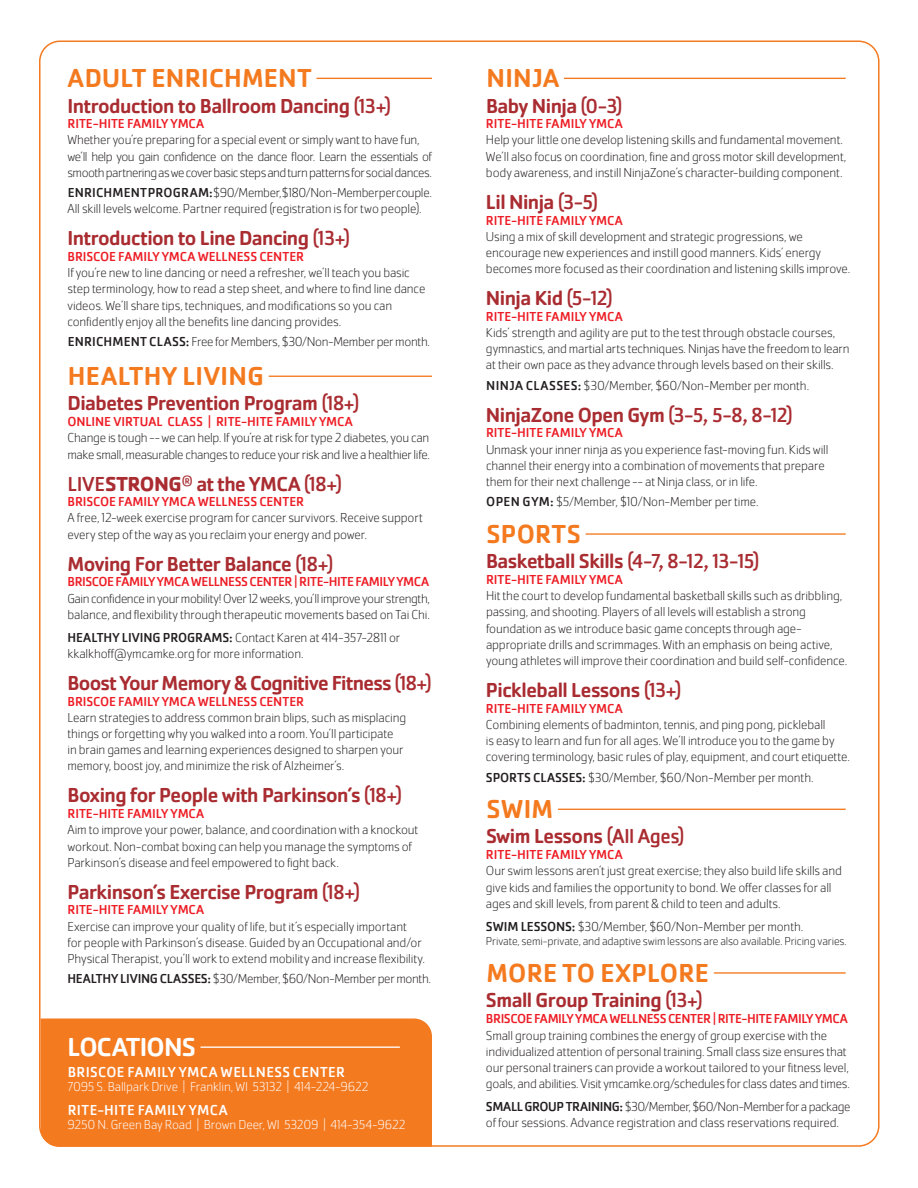
<style>
.page{position:relative;width:918px;height:1188px;background:#fff}
.page>*{position:absolute;margin:0;border:0;box-sizing:border-box;transform-origin:0 0}
.t1{font:500 27px "Cachet Pro";letter-spacing:.01em;color:#f47a20}
.t2{font:500 27px "Cachet Pro";letter-spacing:-.025em;color:#fff}
.t3{font:500 21px "Cachet Pro";letter-spacing:-.025em;color:#a92c31}
.t4{font:21px "Cachet Pro";letter-spacing:-.015em;color:#a92c31}
.t5{font:15px "Cachet Pro";letter-spacing:.02em;color:#fff}
.t6{font:200 13.5px/16.2px "Cachet Pro";letter-spacing:-.01em;color:#231f20}
.t7{font:13.5px "Cachet Pro";letter-spacing:-.01em;color:#ed1c24}
.t8{font:200 13.5px/16.2px "Cachet Pro";letter-spacing:-.035em;color:#231f20}
.t9{font:13.5px "Cachet Pro";letter-spacing:-.035em;color:#ed1c24}
.t10{font:200 13.5px "Cachet Pro";letter-spacing:-.01em;color:#fff}
.t11{font:200 12px "Cachet Pro";letter-spacing:-.01em;color:#231f20}
.s1{font-weight:400}
.s2{font-weight:400;color:#ed1c24}
.s3{font-weight:700}
.s4{font-weight:500}
</style>
<div class="page">
<hr style="left:317px;top:78px;width:115px;height:1px;background:#f47a20">
<hr style="left:269px;top:376px;width:163px;height:1px;background:#f47a20">
<hr style="left:564px;top:78px;width:282px;height:1px;background:#f47a20">
<hr style="left:586px;top:533px;width:260px;height:2px;background:#f47a20">
<hr style="left:558px;top:809px;width:288px;height:1px;background:#f47a20">
<hr style="left:714px;top:972px;width:132px;height:2px;background:#f47a20">
<div style="left:40px;top:1018px;width:392px;height:129px;background:#f47a20"></div>
<hr style="left:201px;top:1046px;width:199px;height:2px;background:#fff">
<p class="t1" style="left:68px;top:63px;width:245px">ADULT ENRICHMENT</p>
<p class="t3" style="left:68px;top:93px;width:325px">Introduction to Ballroom Dancing <span class="s1">(13+)</span></p>
<p class="t7" style="left:68px;top:116px;width:138px">RITE-HITE FAMILY YMCA</p>
<p class="t6" style="left:68px;top:132px;width:354px">Whether you’re preparing for a special event or simply want to have fun,</p>
<p class="t8" style="left:68px;top:148px;width:366px">we’ll help you gain confidence on the dance floor. Learn the essentials of smooth partnering as we cover basic steps and turn patterns for social dances.</p>
<p class="t6" style="left:68px;top:185px;width:366px"><span class="s1">ENRICHMENT PROGRAM:</span>$90/Member, $180/Non-Member per couple.<br>All skill levels welcome. Partner required (registration is for two people).</p>
<p class="t3" style="left:68px;top:226px;width:284px">Introduction to Line Dancing <span class="s1">(13+)</span></p>
<p class="t7" style="left:68px;top:249px;width:238px">BRISCOE FAMILY YMCA WELLNESS CENTER</p>
<p class="t6" style="left:68px;top:265px;width:359px">If you’re new to line dancing or need a refresher, we’ll teach you basic step terminology, how to read a step sheet, and where to find line dance videos. We’ll share tips, techniques, and modifications so you can confidently enjoy all the benefits line dancing provides.</p>
<p class="t6" style="left:68px;top:334px;width:364px"><span class="s1">ENRICHMENT CLASS:</span> Free for Members, $30/Non-Member per month.</p>
<p class="t1" style="left:68px;top:361px;width:197px">HEALTHY LIVING</p>
<p class="t3" style="left:68px;top:391px;width:294px">Diabetes Prevention Program <span class="s1">(18+)</span></p>
<p class="t6" style="left:68px;top:414px;width:364px"><span class="s2">ONLINE VIRTUAL CLASS | RITE-HITE FAMILY YMCA<br></span>Change is tough -- we can help. If you’re at risk for type 2 diabetes, you can make small, measurable changes to reduce your risk and live a healthier life.</p>
<p class="t4" style="left:68px;top:471px;width:276px">LIVE<span class="s3">STRONG</span><sup>®</sup> <span class="s4">at the YMCA</span> (18+)</p>
<p class="t6" style="left:68px;top:494px;width:357px"><span class="s2">BRISCOE FAMILY YMCA WELLNESS CENTER<br></span>A free, 12-week exercise program for cancer survivors. Receive support every step of the way as you reclaim your energy and power.</p>
<p class="t3" style="left:68px;top:551px;width:268px">Moving For Better Balance <span class="s1">(18+)</span></p>
<p class="t9" style="left:68px;top:574px;width:363px">BRISCOE FAMILY YMCA WELLNESS CENTER | RITE-HITE FAMILY YMCA</p>
<p class="t6" style="left:68px;top:590px;width:364px">Gain confidence in your mobility! Over 12 weeks, you’ll improve your strength, balance, and flexibility through therapeutic movements based on Tai Chi.</p>
<p class="t6" style="left:68px;top:629px;width:334px"><span class="s1">HEALTHY LIVING PROGRAMS:</span> Contact Karen at 414-357-2811 or kkalkhoff@ymcamke.org for more information.</p>
<p class="t3" style="left:68px;top:671px;width:366px">Boost Your Memory &amp; Cognitive Fitness <span class="s1">(18+)</span></p>
<p class="t7" style="left:68px;top:693px;width:238px">BRISCOE FAMILY YMCA WELLNESS CENTER</p>
<p class="t6" style="left:68px;top:710px;width:340px">Learn strategies to address common brain blips, such as misplacing things or forgetting why you walked into a room. You’ll participate in brain games and learning experiences designed to sharpen your memory, boost joy, and minimize the risk of Alzheimer’s.</p>
<p class="t3" style="left:68px;top:783px;width:336px">Boxing for People with Parkinson’s <span class="s1">(18+)</span></p>
<p class="t7" style="left:68px;top:806px;width:138px">RITE-HITE FAMILY YMCA</p>
<p class="t6" style="left:68px;top:822px;width:352px">Aim to improve your power, balance, and coordination with a knockout workout. Non-combat boxing can help you manage the symptoms of<br>Parkinson’s disease and feel empowered to fight back.</p>
<p class="t3" style="left:68px;top:879px;width:294px">Parkinson’s Exercise Program <span class="s1">(18+)</span></p>
<p class="t7" style="left:68px;top:902px;width:138px">RITE-HITE FAMILY YMCA</p>
<p class="t6" style="left:68px;top:918px;width:359px">Exercise can improve your quality of life, but it’s especially important<br>for people with Parkinson’s disease. Guided by an Occupational and/or<br>Physical Therapist, you’ll work to extend mobility and increase flexibility.</p>
<p class="t6" style="left:68px;top:971px;width:365px"><span class="s1">HEALTHY LIVING CLASSES:</span> $30/Member, $60/Non-Member per month.</p>
<p class="t2" style="left:68px;top:1031px;width:130px">LOCATIONS</p>
<p class="t5" style="left:68px;top:1063px;width:279px">BRISCOE FAMILY YMCA WELLNESS CENTER</p>
<p class="t10" style="left:68px;top:1079px;width:303px">7095 S. Ballpark Drive | Franklin, WI 53132 | 414-224-9622</p>
<p class="t5" style="left:68px;top:1102px;width:162px">RITE-HITE FAMILY YMCA</p>
<p class="t10" style="left:68px;top:1117px;width:340px">9250 N. Green Bay Road | Brown Deer, WI 53209 | 414-354-9622</p>
<p class="t1" style="left:486px;top:63px;width:74px">NINJA</p>
<p class="t3" style="left:486px;top:93px;width:138px">Baby Ninja <span class="s1">(0-3)</span></p>
<p class="t7" style="left:486px;top:116px;width:138px">RITE-HITE FAMILY YMCA</p>
<p class="t6" style="left:486px;top:132px;width:362px">Help your little one develop listening skills and fundamental movement.<br>We’ll also focus on coordination, fine and gross motor skill development, body awareness, and instill NinjaZone’s character-building component.</p>
<p class="t3" style="left:486px;top:190px;width:114px">Lil Ninja <span class="s1">(3-5)</span></p>
<p class="t7" style="left:486px;top:212px;width:138px">RITE-HITE FAMILY YMCA</p>
<p class="t6" style="left:486px;top:228px;width:366px">Using a mix of skill development and strategic progressions, we encourage new experiences and instill good manners. Kids’ energy becomes more focused as their coordination and listening skills improve.</p>
<p class="t3" style="left:486px;top:286px;width:128px">Ninja Kid <span class="s1">(5-12)</span></p>
<p class="t7" style="left:486px;top:309px;width:138px">RITE-HITE FAMILY YMCA</p>
<p class="t6" style="left:486px;top:325px;width:365px">Kids’ strength and agility are put to the test through obstacle courses, gymnastics, and martial arts techniques. Ninjas have the freedom to learn at their own pace as they advance through levels based on their skills.</p>
<p class="t6" style="left:486px;top:377px;width:324px"><span class="s1">NINJA CLASSES:</span> $30/Member, $60/Non-Member per month.</p>
<p class="t3" style="left:486px;top:402px;width:308px">NinjaZone Open Gym <span class="s1">(3-5, 5-8, 8-12)</span></p>
<p class="t7" style="left:486px;top:425px;width:138px">RITE-HITE FAMILY YMCA</p>
<p class="t6" style="left:486px;top:441px;width:344px">Unmask your inner ninja as you experience fast-moving fun. Kids will channel their energy into a combination of movements that prepare them for their next challenge -- at Ninja class, or in life.</p>
<p class="t6" style="left:486px;top:494px;width:274px"><span class="s1">OPEN GYM:</span> $5/Member, $10/Non-Member per time.</p>
<p class="t1" style="left:486px;top:518px;width:96px">SPORTS</p>
<p class="t3" style="left:486px;top:549px;width:275px">Basketball Skills <span class="s1">(4-7, 8-12, 13-15)</span></p>
<p class="t6" style="left:486px;top:572px;width:363px"><span class="s2">RITE-HITE FAMILY YMCA<br></span>Hit the court to develop fundamental basketball skills such as dribbling, passing, and shooting. Players of all levels will establish a strong foundation as we introduce basic game concepts through age&shy;appropriate drills and scrimmages. With an emphasis on being active, young athletes will improve their coordination and build self-confidence.</p>
<p class="t3" style="left:486px;top:678px;width:197px">Pickleball Lessons <span class="s1">(13+)</span></p>
<p class="t7" style="left:486px;top:700px;width:138px">RITE-HITE FAMILY YMCA</p>
<p class="t6" style="left:486px;top:717px;width:366px">Combining elements of badminton, tennis, and ping pong, pickleball<br>is easy to learn and fun for all ages. We’ll introduce you to the game by covering terminology, basic rules of play, equipment, and court etiquette.</p>
<p class="t6" style="left:486px;top:769px;width:329px"><span class="s1">SPORTS CLASSES:</span> $30/Member, $60/Non-Member per month.</p>
<p class="t1" style="left:486px;top:794px;width:68px">SWIM</p>
<p class="t3" style="left:486px;top:824px;width:200px">Swim Lessons <span class="s1">(All Ages)</span></p>
<p class="t7" style="left:486px;top:847px;width:138px">RITE-HITE FAMILY YMCA</p>
<p class="t6" style="left:486px;top:863px;width:358px">Our swim lessons aren’t just great exercise; they also build life skills and give kids and families the opportunity to bond. We offer classes for all ages and skill levels, from parent &amp; child to teen and adults.</p>
<p class="t6" style="left:486px;top:918px;width:319px"><span class="s1">SWIM LESSONS:</span> $30/Member, $60/Non-Member per month.</p>
<p class="t11" style="left:486px;top:934px;width:362px">Private, semi-private, and adaptive swim lessons are also available. Pricing varies.</p>
<p class="t1" style="left:486px;top:957px;width:224px">MORE TO EXPLORE</p>
<p class="t3" style="left:486px;top:988px;width:218px">Small Group Training <span class="s1">(13+)</span></p>
<p class="t9" style="left:486px;top:1011px;width:363px">BRISCOE FAMILY YMCA WELLNESS CENTER | RITE-HITE FAMILY YMCA</p>
<p class="t6" style="left:486px;top:1027px;width:362px">Small group training combines the energy of group exercise with the individualized attention of personal training. Small class size ensures that</p>
<p class="t6" style="left:486px;top:1060px;width:365px">our personal trainers can provide a workout tailored to your fitness level, goals, and abilities. Visit ymcamke.org/schedules for class dates and times.</p>
<p class="t6" style="left:486px;top:1099px;width:366px"><span class="s1">SMALL GROUP TRAINING:</span>$30/Member, $60/Non-Member for a package of four sessions. Advance registration and class reservations required.</p>
</div>
